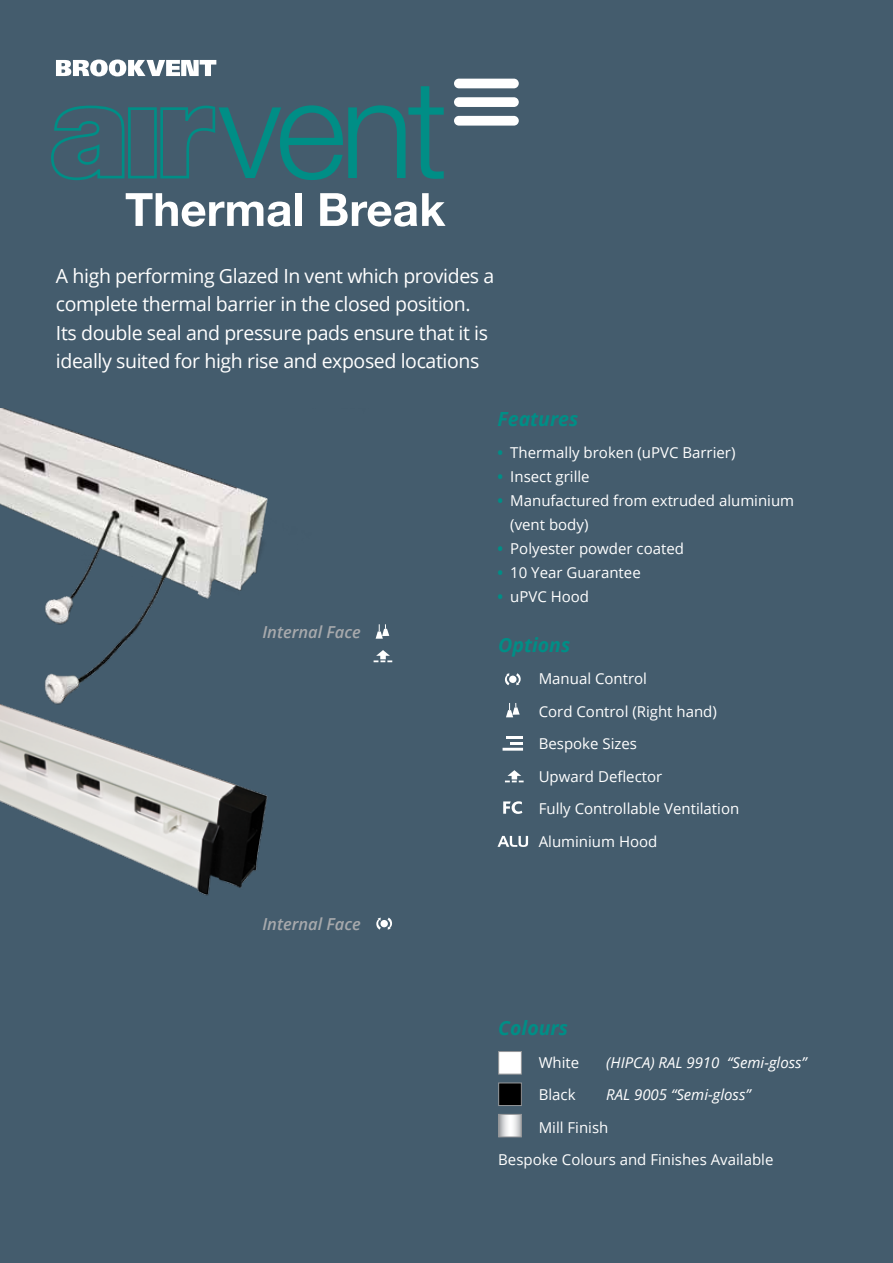
<style>
.page{position:relative;width:893px;height:1263px;background:#445c6d}
.page>*{position:absolute;margin:0;border:0;box-sizing:border-box;transform-origin:0 0}
.t1{font:19.5px/28.5px "Open Sans";letter-spacing:-.02em;color:#fff}
.t2{font:italic 700 19.5px "Open Sans";color:#008e86}
.t3{font:italic 600 16.5px "Open Sans";color:#a7a9ac}
.t4{font:15px/32.5px "Open Sans";color:#fff}
.t5{font:italic 15px "Open Sans";color:#fff}
.s1{font-weight:700;color:#008e86}
</style>
<div class="page">
<svg style="left:505px;top:673px;width:4px;height:12px"></svg>
<svg style="left:516px;top:673px;width:5px;height:12px"></svg>
<div style="left:509px;top:676px;width:7px;height:7px;background:#fff;border-radius:50%"></div>
<svg style="left:56px;top:60px;width:160px;height:16px"></svg>
<div style="left:498px;top:1051px;width:24px;height:23px;background:#fff;border:1px solid #939598"></div>
<div style="left:499px;top:1083px;width:22px;height:22px;background:#000"></div>
<div style="left:498px;top:1082px;width:24px;height:24px;border:1px solid #939598"></div>
<svg style="left:500px;top:1116px;width:20px;height:19px"></svg>
<div style="left:498px;top:1114px;width:24px;height:23px;border:1px solid #939598"></div>
<svg style="left:506px;top:703px;width:14px;height:14px"></svg>
<hr style="left:503px;top:748px;width:20px;height:3px;background:#fff">
<svg style="left:510px;top:742px;width:13px;height:3px"></svg>
<hr style="left:506px;top:736px;width:17px;height:3px;background:#fff">
<svg style="left:503px;top:801px;width:19px;height:13px"></svg>
<svg style="left:497px;top:836px;width:31px;height:11px"></svg>
<svg style="left:505px;top:770px;width:19px;height:12px"></svg>
<svg style="left:51px;top:86px;width:393px;height:94px"></svg>
<svg style="left:126px;top:193px;width:165px;height:34px"></svg>
<div style="left:295px;top:193px;width:7px;height:33px;background:#fff"></div>
<svg style="left:320px;top:193px;width:126px;height:34px"></svg>
<div style="left:454px;top:79px;width:65px;height:9px;background:#fff;border-radius:5px"></div>
<div style="left:454px;top:97px;width:65px;height:10px;background:#fff;border-radius:5px"></div>
<div style="left:454px;top:116px;width:65px;height:10px;background:#fff;border-radius:5px"></div>
<img style="left:0;top:408px;width:268px;height:296px">
<img style="left:0;top:704px;width:268px;height:192px">
<svg style="left:376px;top:918px;width:5px;height:12px"></svg>
<svg style="left:388px;top:918px;width:4px;height:12px"></svg>
<div style="left:380px;top:920px;width:8px;height:7px;background:#fff;border-radius:50%"></div>
<svg style="left:376px;top:624px;width:13px;height:15px"></svg>
<svg style="left:374px;top:650px;width:18px;height:12px"></svg>
<h1 class="t1" style="left:56px;top:261px;width:440px">A high performing Glazed In vent which provides a complete thermal barrier in the closed position.<br>Its double seal and pressure pads ensure that it is ideally suited for high rise and exposed locations</h1>
<p class="t3" style="left:262px;top:620px;width:100px">Internal Face</p>
<p class="t3" style="left:262px;top:913px;width:100px">Internal Face</p>
<h1 class="t2" style="left:497px;top:405px;width:82px">Features</h1>
<p class="t4" style="left:497px;top:436px;width:239px"><span class="s1">•</span> Thermally broken (uPVC Barrier)</p>
<p class="t4" style="left:497px;top:460px;width:94px"><span class="s1">•</span> Insect grille</p>
<p class="t4" style="left:510px;top:488px;width:285px;line-height:24px;text-indent:-13px"><span class="s1">•</span> Manufactured from extruded aluminium (vent body)</p>
<p class="t4" style="left:497px;top:532px;width:188px"><span class="s1">•</span> Polyester powder coated</p>
<p class="t4" style="left:497px;top:556px;width:145px"><span class="s1">•</span> 10 Year Guarantee</p>
<p class="t4" style="left:497px;top:580px;width:93px"><span class="s1">•</span> uPVC Hood</p>
<h1 class="t2" style="left:498px;top:631px;width:74px">Options</h1>
<p class="t4" style="left:539px;top:662px;width:202px">Manual Control<br>Cord Control (Right hand)<br>Bespoke Sizes<br>Upward Deflector<br>Fully Controllable Ventilation<br>Aluminium Hood</p>
<h1 class="t2" style="left:498px;top:1014px;width:71px">Colours</h1>
<p class="t4" style="left:539px;top:1046px;width:42px">White</p>
<p class="t5" style="left:606px;top:1052px;width:202px">(HIPCA) RAL 9910 “Semi-gloss”</p>
<p class="t4" style="left:539px;top:1078px;width:38px">Black</p>
<p class="t5" style="left:606px;top:1084px;width:146px">RAL 9005 “Semi-gloss”</p>
<p class="t4" style="left:498px;top:1111px;width:277px;text-indent:40px">Mill Finish<br>Bespoke Colours and Finishes Available</p>
</div>
